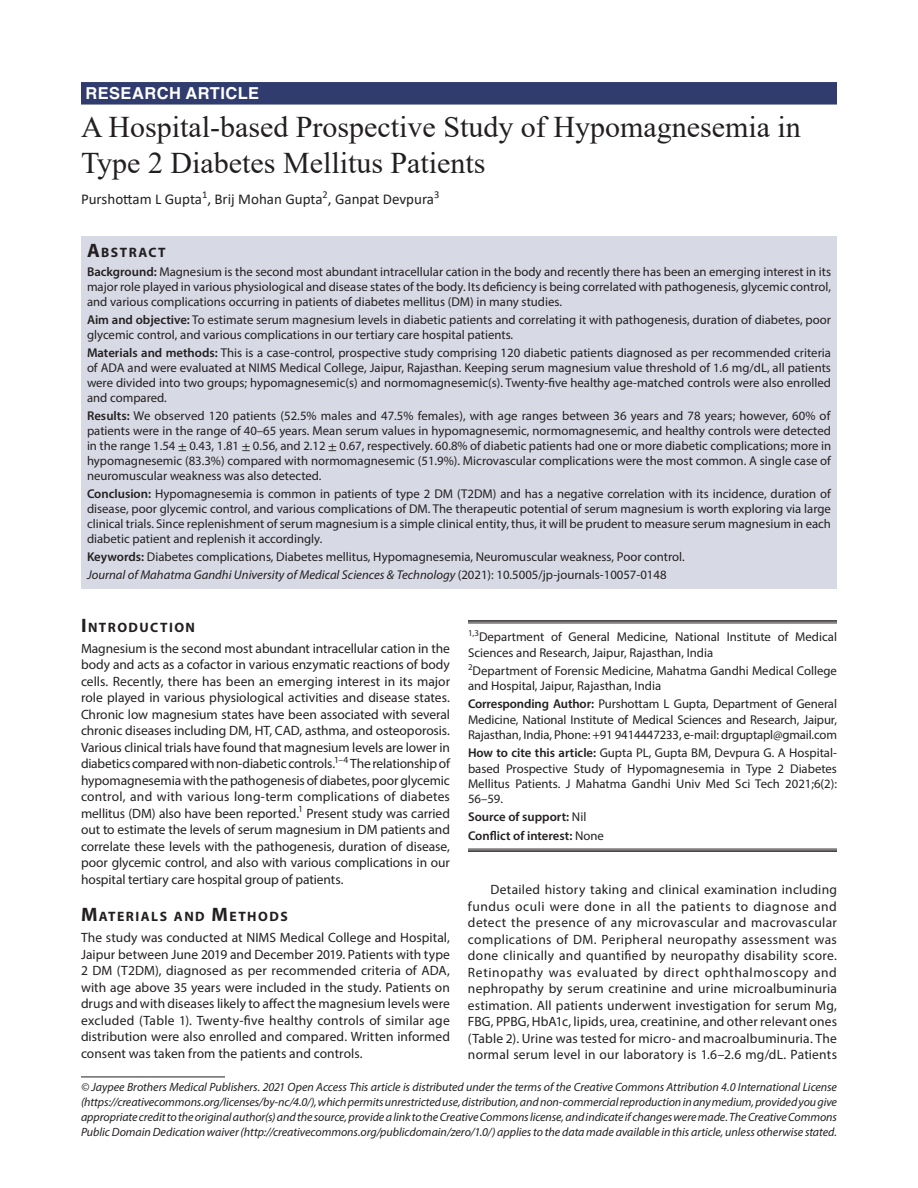
<style>
.page{position:relative;width:918px;height:1188px;background:#fff}
.page>*{position:absolute;margin:0;border:0;box-sizing:border-box;transform-origin:0 0}
.t1{font:30px/36px "Times New Roman";color:#231f20}
.t2{font:700 16.5px "Helvetica LT Std";letter-spacing:.025em;color:#fff}
.t3{font:15px "Calibri";color:#231f20}
.t4{font:700 13.65px "Myriad Pro";letter-spacing:.105em;color:#231f20}
.t5{font:13.5px/16.5px "Myriad Pro";letter-spacing:.005em;color:#231f20;text-align:justify}
.t6{font:12.75px/15px "Myriad Pro";color:#231f20;text-align:justify}
.t7{font:600 12.75px/18.3px "Myriad Pro";color:#231f20}
.t8{font:italic 12px/15px "Myriad Pro";letter-spacing:-.005em;color:#231f20;text-align:justify}
.s1{font-size:19.5px}
.s2{font-weight:600}
.s3{font-family:"STIX"}
.s4{font-style:italic}
.s5{font-weight:400}
</style>
<div class="page">
<div style="left:81px;top:82px;width:756px;height:23px;background:#313c6e"></div>
<div style="left:81px;top:236px;width:756px;height:26px;background:#d7d9e5"></div>
<div style="left:81px;top:261px;width:756px;height:54px;background:#d7d9e5"></div>
<div style="left:81px;top:309px;width:756px;height:39px;background:#d7d9e5"></div>
<div style="left:81px;top:342px;width:756px;height:69px;background:#d7d9e5"></div>
<div style="left:81px;top:405px;width:756px;height:84px;background:#d7d9e5"></div>
<div style="left:81px;top:483px;width:756px;height:69px;background:#d7d9e5"></div>
<div style="left:81px;top:546px;width:756px;height:24px;background:#d7d9e5"></div>
<div style="left:81px;top:564px;width:756px;height:24px;background:#d7d9e5"></div>
<hr style="left:468px;top:620px;width:369px;height:2px;background:#231f20">
<hr style="left:468px;top:623px;width:369px;height:1px;background:#231f20">
<hr style="left:468px;top:849px;width:369px;height:1px;background:#231f20">
<hr style="left:468px;top:850px;width:369px;height:2px;background:#231f20">
<hr style="left:81px;top:1077px;width:144px;height:1px;background:#231f20">
<p class="t2" style="left:86px;top:83px;width:175px">RESEARCH ARTICLE</p>
<h1 class="t1" style="left:81px;top:108px;width:721px">A Hospital-based Prospective Study of Hypomagnesemia in<br>Type 2 Diabetes Mellitus Patients</h1>
<p class="t3" style="left:81px;top:189px;width:360px">Purshottam L Gupta<sup>1</sup>, Brij Mohan Gupta<sup>2</sup>, Ganpat Devpura<sup>3</sup></p>
<p class="t4" style="left:87px;top:243px;width:80px"><span class="s1">A</span>BSTRACT</p>
<p class="t6" style="left:87px;top:264px;width:746px"><span class="s2">Background:</span> Magnesium is the second most abundant intracellular cation in the body and recently there has been an emerging interest in its major role played in various physiological and disease states of the body. Its deficiency is being correlated with pathogenesis, glycemic control, and various complications occurring in patients of diabetes mellitus (DM) in many studies.</p>
<p class="t6" style="left:87px;top:312px;width:745px"><span class="s2">Aim and objective:</span> To estimate serum magnesium levels in diabetic patients and correlating it with pathogenesis, duration of diabetes, poor glycemic control, and various complications in our tertiary care hospital patients.</p>
<p class="t6" style="left:87px;top:345px;width:746px"><span class="s2">Materials and methods:</span> This is a case-control, prospective study comprising 120 diabetic patients diagnosed as per recommended criteria of ADA and were evaluated at NIMS Medical College, Jaipur, Rajasthan. Keeping serum magnesium value threshold of 1.6 mg/dL, all patients were divided into two groups; hypomagnesemic(s) and normomagnesemic(s). Twenty-five healthy age-matched controls were also enrolled and compared.</p>
<p class="t6" style="left:87px;top:408px;width:746px"><span class="s2">Results:</span> We observed 120 patients (52.5% males and 47.5% females), with age ranges between 36 years and 78 years; however, 60% of patients were in the range of 40–65 years. Mean serum values in hypomagnesemic, normomagnesemic, and healthy controls were detected in the range 1.54 <span class="s3">±</span> 0.43, 1.81 <span class="s3">±</span> 0.56, and 2.12 <span class="s3">±</span> 0.67, respectively. 60.8% of diabetic patients had one or more diabetic complications; more in hypomagnesemic (83.3%) compared with normomagnesemic (51.9%). Microvascular complications were the most common. A single case of neuromuscular weakness was also detected.</p>
<p class="t6" style="left:87px;top:486px;width:746px"><span class="s2">Conclusion:</span> Hypomagnesemia is common in patients of type 2 DM (T2DM) and has a negative correlation with its incidence, duration of disease, poor glycemic control, and various complications of DM. The therapeutic potential of serum magnesium is worth exploring via large clinical trials. Since replenishment of serum magnesium is a simple clinical entity, thus, it will be prudent to measure serum magnesium in each diabetic patient and replenish it accordingly.</p>
<p class="t6" style="left:87px;top:548px;width:599px;line-height:18px"><span class="s2">Keywords:</span> Diabetes complications, Diabetes mellitus, Hypomagnesemia, Neuromuscular weakness, Poor control.<br><span class="s4">Journal of Mahatma Gandhi University of Medical Sciences &amp; Technology</span> (2021): 10.5005/jp-journals-10057-0148</p>
<p class="t4" style="left:81px;top:618px;width:116px"><span class="s1">I</span>NTRODUCTION</p>
<p class="t5" style="left:81px;top:640px;width:371px">Magnesium is the second most abundant intracellular cation in the body and acts as a cofactor in various enzymatic reactions of body cells. Recently, there has been an emerging interest in its major role played in various physiological activities and disease states.<br>Chronic low magnesium states have been associated with several chronic diseases including DM, HT, CAD, asthma, and osteoporosis.<br>Various clinical trials have found that magnesium levels are lower in diabetics compared with non-diabetic controls.<sup>1–4</sup> The relationship of hypomagnesemia with the pathogenesis of diabetes, poor glycemic control, and with various long-term complications of diabetes mellitus (DM) also have been reported.<sup>1</sup> Present study was carried out to estimate the levels of serum magnesium in DM patients and correlate these levels with the pathogenesis, duration of disease, poor glycemic control, and also with various complications in our hospital tertiary care hospital group of patients.</p>
<p class="t4" style="left:81px;top:908px;width:208px"><span class="s1">M</span>ATERIALS AND <span class="s1">M</span>ETHODS</p>
<p class="t5" style="left:81px;top:929px;width:371px">The study was conducted at NIMS Medical College and Hospital, Jaipur between June 2019 and December 2019. Patients with type 2 DM (T2DM), diagnosed as per recommended criteria of ADA, with age above 35 years were included in the study. Patients on drugs and with diseases likely to affect the magnesium levels were excluded (Table 1). Twenty-five healthy controls of similar age distribution were also enrolled and compared. Written informed consent was taken from the patients and controls.</p>
<p class="t6" style="left:468px;top:629px;width:371px"><sup>1,3</sup>Department of General Medicine, National Institute of Medical<br>Sciences and Research, Jaipur, Rajasthan, India</p>
<p class="t6" style="left:468px;top:663px;width:370px"><sup>2</sup>Department of Forensic Medicine, Mahatma Gandhi Medical College and Hospital, Jaipur, Rajasthan, India</p>
<p class="t6" style="left:468px;top:696px;width:371px"><span class="s2">Corresponding Author:</span> Purshottam L Gupta, Department of General Medicine, National Institute of Medical Sciences and Research, Jaipur, Rajasthan, India, Phone: +91 9414447233, e-mail: drguptapl@gmail.com</p>
<p class="t6" style="left:468px;top:745px;width:371px"><span class="s2">How to cite this article:</span> Gupta PL, Gupta BM, Devpura G. A Hospital&shy;based Prospective Study of Hypomagnesemia in Type 2 Diabetes Mellitus Patients. J Mahatma Gandhi Univ Med Sci Tech 2021;6(2):<br>56–59.</p>
<p class="t7" style="left:468px;top:808px;width:137px">Source of support: <span class="s5">Nil<br></span>Conflict of interest: <span class="s5">None</span></p>
<p class="t5" style="left:468px;top:881px;width:371px;text-indent:23px">Detailed history taking and clinical examination including fundus oculi were done in all the patients to diagnose and detect the presence of any microvascular and macrovascular complications of DM. Peripheral neuropathy assessment was done clinically and quantified by neuropathy disability score.<br>Retinopathy was evaluated by direct ophthalmoscopy and nephropathy by serum creatinine and urine microalbuminuria estimation. All patients underwent investigation for serum Mg, FBG, PPBG, HbA1c, lipids, urea, creatinine, and other relevant ones (Table 2). Urine was tested for micro- and macroalbuminuria. The normal serum level in our laboratory is 1.6–2.6 mg/dL. Patients</p>
<p class="t8" style="left:81px;top:1079px;width:758px">© Jaypee Brothers Medical Publishers. 2021 Open Access This article is distributed under the terms of the Creative Commons Attribution 4.0 International License (https://creativecommons.org/licenses/by-nc/4.0/), which permits unrestricted use, distribution, and non-commercial reproduction in any medium, provided you give appropriate credit to the original author(s) and the source, provide a link to the Creative Commons license, and indicate if changes were made. The Creative Commons Public Domain Dedication waiver (http://creativecommons.org/publicdomain/zero/1.0/) applies to the data made available in this article, unless otherwise stated.</p>
</div>
